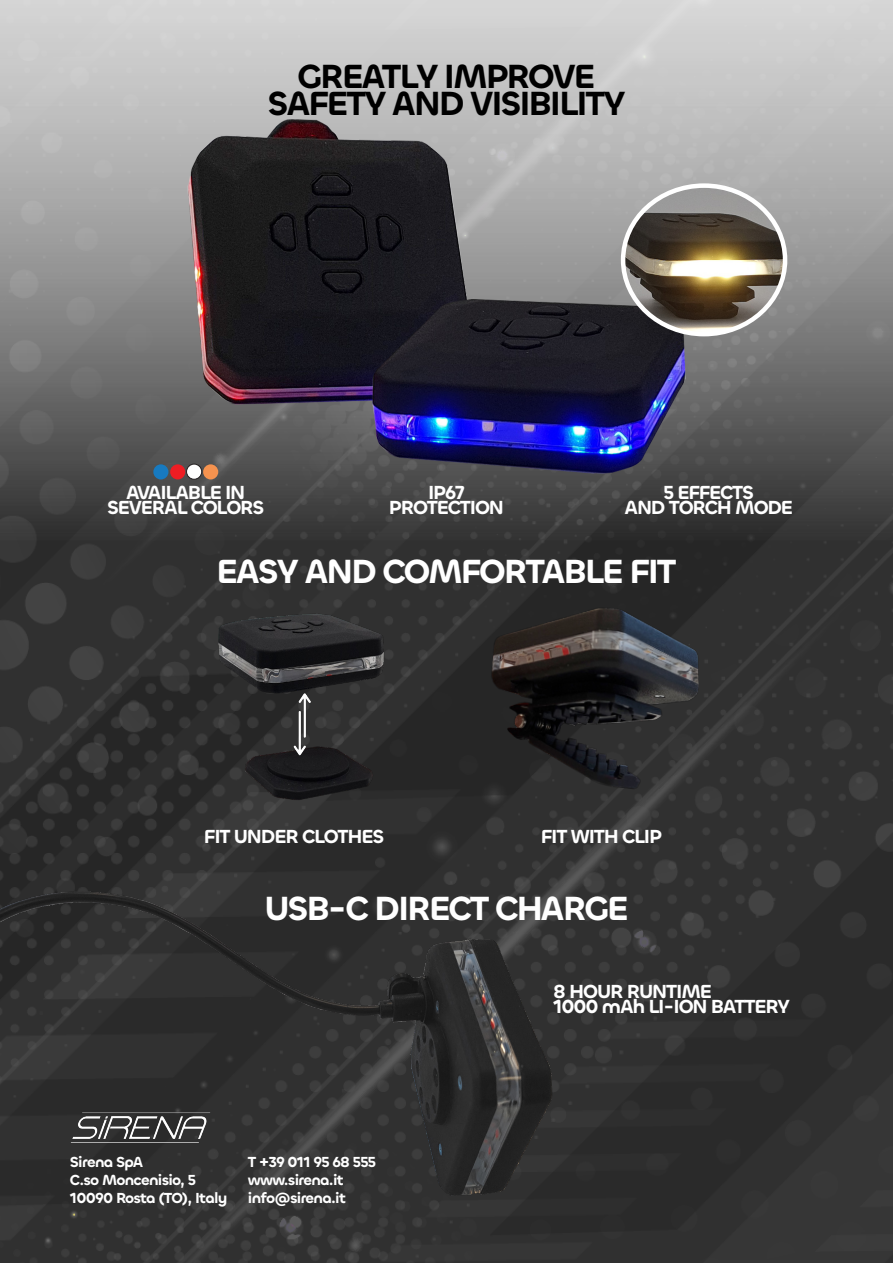
<style>
.page{position:relative;width:893px;height:1263px;background:#fff}
.page>*{position:absolute;margin:0;border:0;box-sizing:border-box;transform-origin:0 0}
.t1{font:600 34.5px "Chillax";letter-spacing:-.06em;color:#fff}
.t2{font:600 34.5px "Chillax";letter-spacing:-.06em;color:#000}
.t3{font:600 19.5px "Chillax";letter-spacing:-.06em;color:#fff}
.t4{font:600 15px "Chillax";letter-spacing:-.05em;color:#fff}
</style>
<div class="page">
<img style="left:0;top:0;width:893px;height:1263px">
<img style="left:0;top:794px;width:648px;height:469px">
<img style="left:108px;top:61px;width:666px;height:468px">
<img style="left:623px;top:186px;width:162px;height:148px">
<div style="left:621px;top:183px;width:166px;height:153px;border:4px solid #fff;border-radius:50%"></div>
<img style="left:63px;top:1102px;width:154px;height:50px">
<img style="left:432px;top:568px;width:319px;height:263px">
<img style="left:150px;top:551px;width:275px;height:317px">
<img style="left:270px;top:689px;width:65px;height:70px">
<div style="left:203px;top:464px;width:15px;height:15px;background:#f6934f;border-radius:50%"></div>
<div style="left:187px;top:464px;width:15px;height:15px;background:#fff;border-radius:50%"></div>
<div style="left:186px;top:464px;width:16px;height:15px;border:1px solid #231f20;border-radius:50%"></div>
<div style="left:170px;top:464px;width:15px;height:15px;background:#ee1d23;border-radius:50%"></div>
<div style="left:153px;top:464px;width:15px;height:15px;background:#177ac0;border-radius:50%"></div>
<p class="t2" style="left:298px;top:54px;width:299px">GREATLY IMPROVE</p>
<p class="t2" style="left:268px;top:81px;width:359px">SAFETY AND VISIBILITY</p>
<p class="t3" style="left:126px;top:480px;width:121px">AVAILABLE IN</p>
<p class="t3" style="left:107px;top:495px;width:159px">SEVERAL COLORS</p>
<p class="t3" style="left:428px;top:480px;width:38px">IP67</p>
<p class="t3" style="left:389px;top:495px;width:117px">PROTECTION</p>
<p class="t3" style="left:664px;top:480px;width:92px">5 EFFECTS</p>
<p class="t3" style="left:624px;top:495px;width:170px">AND TORCH MODE</p>
<p class="t1" style="left:216px;top:550px;width:462px">EASY AND COMFORTABLE FIT</p>
<p class="t3" style="left:204px;top:824px;width:182px">FIT UNDER CLOTHES</p>
<p class="t3" style="left:541px;top:824px;width:123px">FIT WITH CLIP</p>
<p class="t1" style="left:264px;top:887px;width:366px">USB-C DIRECT CHARGE</p>
<p class="t4" style="left:70px;top:1152px;width:75px">Sirena SpA</p>
<p class="t4" style="left:70px;top:1170px;width:128px">C.so Moncenisio, 5</p>
<p class="t4" style="left:70px;top:1188px;width:159px">10090 Rosta (TO), Italy</p>
<p class="t4" style="left:248px;top:1152px;width:130px">T +39 011 95 68 555</p>
<p class="t4" style="left:248px;top:1170px;width:97px">www.sirena.it</p>
<p class="t4" style="left:248px;top:1188px;width:99px">info@sirena.it</p>
<p class="t3" style="left:553px;top:979px;width:160px">8 HOUR RUNTIME</p>
<p class="t3" style="left:553px;top:994px;width:238px">1000 mAh LI-ION BATTERY</p>
</div>
